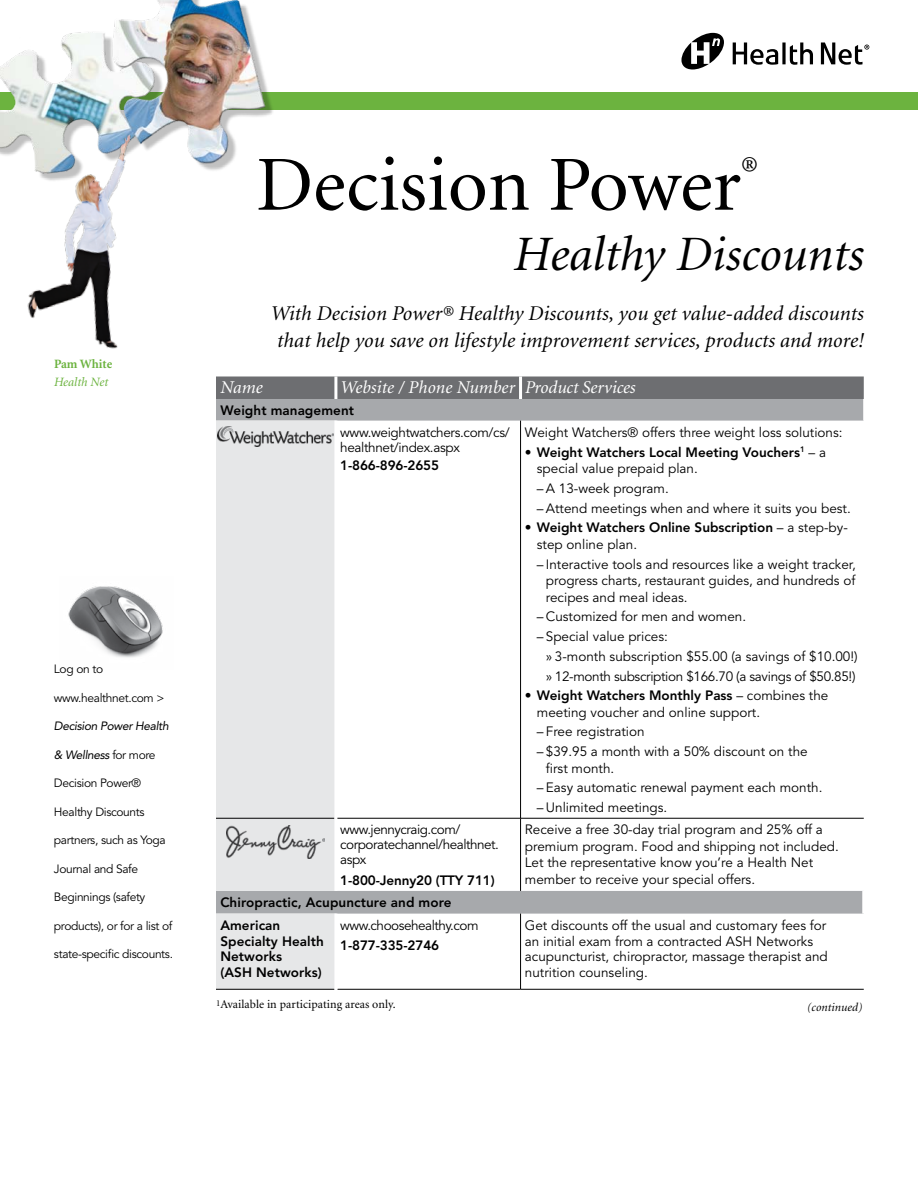
<style>
.page{position:relative;width:918px;height:1188px;background:#fff}
.page>*{position:absolute;margin:0;border:0;box-sizing:border-box;transform-origin:0 0}
.t1{font:78px "Minion";color:#000}
.t2{font:italic 49.5px "Minion";color:#000}
.t3{font:31.5px "Minion";color:#000}
.t4{font:italic 21px/27px "Minion";letter-spacing:.005em;color:#000;text-align:center}
.t5{font:italic 18px "Minion";letter-spacing:.005em;color:#fff}
.t6{font:13.5px/16.5px "Avenir";color:#000}
.t7{font:800 13.5px/16.5px "Avenir";color:#000}
.t8{font:13.5px/15px "Avenir";letter-spacing:-.035em;color:#000}
.t9{font:13.5px/15px "Avenir";letter-spacing:-.025em;color:#000}
.t10{font:italic 12.75px "Minion";color:#6cb33f}
.t11{font:700 12.75px "Minion";letter-spacing:-.005em;color:#6cb33f}
.t12{font:12px "Avenir";letter-spacing:-.03em;color:#000}
.t13{font:12px "Minion";letter-spacing:.005em;color:#000}
.t14{font:italic 12px "Avenir";letter-spacing:-.03em;color:#000}
.t15{font:italic 12px "Minion";letter-spacing:.005em;color:#000}
.s1{font-weight:400}
.s2{font-weight:800}
.s3{font-style:normal}
</style>
<div class="page">
<div style="left:0;top:92px;width:918px;height:18px;background:#6cb33f"></div>
<div style="left:0;top:0;width:274px;height:182px;background:#000;opacity:.25"></div>
<img style="left:0;top:0;width:266px;height:182px">
<img style="left:0;top:110px;width:156px;height:239px">
<img style="left:68px;top:586px;width:95px;height:72px">
<svg style="left:681px;top:33px;width:43px;height:36px"></svg>
<svg style="left:733px;top:42px;width:80px;height:23px"></svg>
<svg style="left:821px;top:42px;width:48px;height:23px"></svg>
<svg style="left:336px;top:421px;width:528px;height:493px"></svg>
<div style="left:216px;top:421px;width:120px;height:568px;background:#e6e7e8"></div>
<hr style="left:216px;top:818px;width:118px;height:1px;background:#000">
<svg style="left:216px;top:376px;width:648px;height:45px;background:#8c8d90"></svg>
<hr style="left:519px;top:376px;width:3px;height:23px;background:#fff">
<hr style="left:216px;top:989px;width:118px;height:1px;background:#000">
<hr style="left:337px;top:989px;width:183px;height:1px;background:#000">
<hr style="left:521px;top:989px;width:343px;height:1px;background:#000">
<hr style="left:334px;top:421px;width:3px;height:397px;background:#fff">
<hr style="left:334px;top:818px;width:3px;height:73px;background:#fff">
<hr style="left:862px;top:891px;width:3px;height:23px;background:#fff">
<hr style="left:334px;top:914px;width:3px;height:76px;background:#fff">
<hr style="left:520px;top:421px;width:1px;height:397px;background:#000">
<hr style="left:520px;top:818px;width:1px;height:73px;background:#000">
<hr style="left:520px;top:914px;width:1px;height:76px;background:#000">
<hr style="left:334px;top:376px;width:3px;height:23px;background:#fff">
<hr style="left:337px;top:818px;width:183px;height:1px;background:#000">
<hr style="left:521px;top:818px;width:343px;height:1px;background:#000">
<img style="left:218px;top:426px;width:116px;height:20px">
<img style="left:227px;top:826px;width:98px;height:32px">
<h1 class="t1" style="left:256px;top:146px;width:487px">Decision Power</h1>
<h3 class="t3" style="left:741px;top:153px;width:18px">®</h3>
<h2 class="t2" style="left:514px;top:230px;width:352px">Healthy Discounts</h2>
<h3 class="t4" style="left:271px;top:301px;width:595px">With Decision Power® Healthy Discounts, you get value-added discounts that help you save on lifestyle improvement services, products and more!</h3>
<p class="t11" style="left:54px;top:358px;width:60px">Pam White</p>
<p class="t10" style="left:54px;top:376px;width:56px">Health Net</p>
<h3 class="t5" style="left:220px;top:378px;width:44px">Name</h3>
<h3 class="t5" style="left:340px;top:378px;width:297px">Website / Phone Number Product Services</h3>
<p class="t7" style="left:220px;top:402px;width:135px">Weight management</p>
<p class="t9" style="left:340px;top:425px;width:171px">www.weightwatchers.com/cs/ healthnet/index.aspx</p>
<p class="t7" style="left:340px;top:457px;width:100px">1-866-896-2655</p>
<p class="t6" style="left:525px;top:424px;width:319px">Weight Watchers® offers three weight loss solutions:</p>
<p class="t7" style="left:537px;top:444px;width:291px;text-indent:-12px"><span class="s1">•</span> Weight Watchers Local Meeting Vouchers<sup>1</sup> <span class="s1">– a special value prepaid plan.</span></p>
<p class="t6" style="left:537px;top:480px;width:134px">– A 13-week program.</p>
<p class="t6" style="left:537px;top:500px;width:315px">– Attend meetings when and where it suits you best.</p>
<p class="t7" style="left:537px;top:519px;width:313px;text-indent:-12px"><span class="s1">•</span> Weight Watchers Online Subscription <span class="s1">– a step-by&shy;step online plan.</span></p>
<p class="t6" style="left:546px;top:556px;width:312px;text-align:justify;text-indent:-9px">– Interactive tools and resources like a weight tracker, progress charts, restaurant guides, and hundreds of recipes and meal ideas.</p>
<p class="t6" style="left:537px;top:609px;width:211px">– Customized for men and women.</p>
<p class="t6" style="left:546px;top:627px;width:313px;line-height:19.8px;text-indent:-9px">– Special value prices:<br>» 3-month subscription $55.00 (a savings of $10.00!) » 12-month subscription $166.70 (a savings of $50.85!)</p>
<p class="t6" style="left:537px;top:688px;width:293px;text-indent:-12px">• <span class="s2">Weight Watchers Monthly Pass</span> – combines the meeting voucher and online support.</p>
<p class="t6" style="left:537px;top:724px;width:109px">– Free registration</p>
<p class="t6" style="left:546px;top:744px;width:263px;text-indent:-9px">– $39.95 a month with a 50% discount on the first month.</p>
<p class="t6" style="left:537px;top:780px;width:287px">– Easy automatic renewal payment each month.</p>
<p class="t6" style="left:537px;top:800px;width:132px">– Unlimited meetings.</p>
<p class="t12" style="left:54px;top:662px;width:51px">Log on to</p>
<p class="t12" style="left:54px;top:691px;width:112px">www.healthnet.com &gt;</p>
<p class="t14" style="left:54px;top:719px;width:116px">Decision Power Health</p>
<p class="t14" style="left:54px;top:748px;width:103px">&amp; Wellness <span class="s3">for more</span></p>
<p class="t12" style="left:54px;top:776px;width:89px">Decision Power®</p>
<p class="t12" style="left:54px;top:805px;width:92px">Healthy Discounts</p>
<p class="t12" style="left:54px;top:833px;width:113px">partners, such as Yoga</p>
<p class="t12" style="left:54px;top:862px;width:86px">Journal and Safe</p>
<p class="t12" style="left:54px;top:890px;width:93px">Beginnings (safety</p>
<p class="t12" style="left:54px;top:919px;width:120px">products), or for a list of</p>
<p class="t12" style="left:54px;top:947px;width:121px">state-specific discounts.</p>
<p class="t6" style="left:525px;top:822px;width:316px">Receive a free 30-day trial program and 25% off a premium program. Food and shipping not included.<br>Let the representative know you’re a Health Net member to receive your special offers.</p>
<p class="t8" style="left:340px;top:823px;width:160px">www.jennycraig.com/ corporatechannel/healthnet. aspx</p>
<p class="t7" style="left:340px;top:872px;width:156px">1-800-Jenny20 (TTY 711)</p>
<p class="t7" style="left:220px;top:891px;width:233px;line-height:22.6px">Chiropractic, Acupuncture and more<br>American</p>
<p class="t7" style="left:220px;top:933px;width:105px;line-height:15.8px">Specialty Health<br>Networks<br>(ASH Networks)</p>
<p class="t6" style="left:525px;top:918px;width:304px;line-height:15.8px">Get discounts off the usual and customary fees for an initial exam from a contracted ASH Networks acupuncturist, chiropractor, massage therapist and nutrition counseling.</p>
<p class="t8" style="left:340px;top:918px;width:140px">www.choosehealthy.com</p>
<p class="t7" style="left:340px;top:937px;width:100px">1-877-335-2746</p>
<p class="t13" style="left:216px;top:998px;width:181px"><sup>1</sup>Available in participating areas only.</p>
<p class="t15" style="left:807px;top:1001px;width:57px">(continued)</p>
</div>
